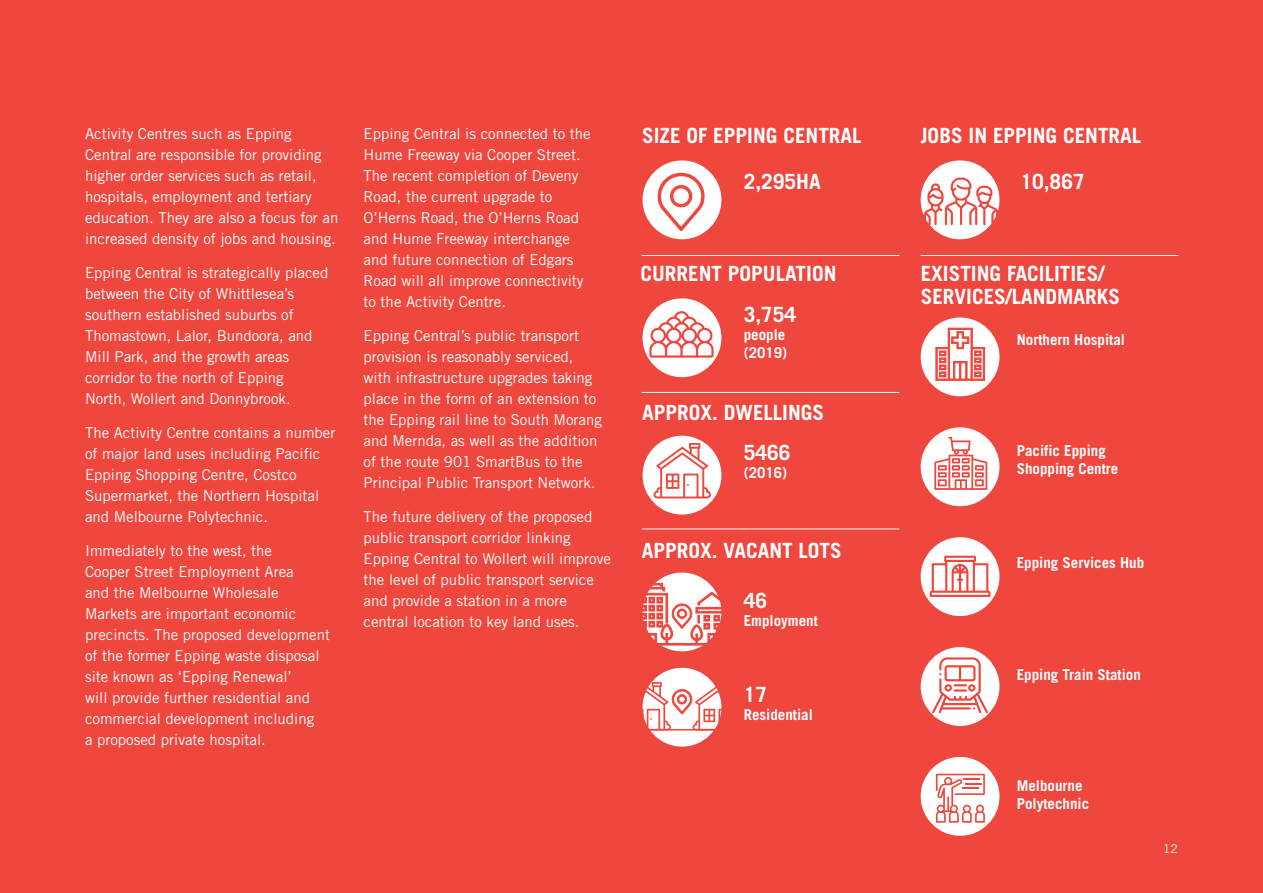
<style>
.page{position:relative;width:1263px;height:893px;background:#ef463d}
.page>*{position:absolute;margin:0;border:0;box-sizing:border-box;transform-origin:0 0}
.t1{font:700 21px/22.5px "Trade Gothic";color:#fff}
.t2{font:15px/21px "Trade Gothic";color:#fff}
.t3{font:700 15px/18px "Trade Gothic";color:#fff}
.t4{font:12px "Trade Gothic";color:#fff}
</style>
<div class="page">
<hr style="left:642px;top:255px;width:257px;height:1px;background:#fff">
<hr style="left:642px;top:529px;width:257px;height:1px;background:#fff">
<hr style="left:642px;top:392px;width:257px;height:1px;background:#fff">
<hr style="left:921px;top:255px;width:257px;height:1px;background:#fff">
<div style="left:643px;top:160px;width:78px;height:79px;background:#fff;border-radius:50%"></div>
<svg style="left:656px;top:173px;width:49px;height:58px"></svg>
<div style="left:643px;top:298px;width:78px;height:79px;background:#fff;border-radius:50%"></div>
<div style="left:643px;top:436px;width:78px;height:79px;background:#fff;border-radius:50%"></div>
<div style="left:643px;top:573px;width:78px;height:78px;background:#fff;border-radius:50%"></div>
<div style="left:643px;top:668px;width:78px;height:79px;background:#fff;border-radius:50%"></div>
<div style="left:921px;top:317px;width:78px;height:79px;background:#fff;border-radius:50%"></div>
<div style="left:921px;top:427px;width:78px;height:79px;background:#fff;border-radius:50%"></div>
<div style="left:921px;top:537px;width:78px;height:79px;background:#fff;border-radius:50%"></div>
<div style="left:921px;top:647px;width:78px;height:79px;background:#fff;border-radius:50%"></div>
<div style="left:921px;top:757px;width:78px;height:79px;background:#fff;border-radius:50%"></div>
<div style="left:921px;top:160px;width:78px;height:79px;background:#fff;border-radius:50%"></div>
<svg style="left:936px;top:774px;width:49px;height:49px"></svg>
<svg style="left:932px;top:657px;width:56px;height:56px"></svg>
<svg style="left:935px;top:328px;width:50px;height:53px"></svg>
<svg style="left:649px;top:311px;width:65px;height:47px"></svg>
<svg style="left:653px;top:443px;width:58px;height:55px"></svg>
<svg style="left:934px;top:437px;width:53px;height:53px"></svg>
<svg style="left:930px;top:556px;width:60px;height:41px"></svg>
<svg style="left:924px;top:178px;width:74px;height:47px"></svg>
<svg style="left:642px;top:583px;width:80px;height:62px"></svg>
<svg style="left:642px;top:682px;width:80px;height:47px"></svg>
<hr style="left:636px;top:729px;width:92px;height:1px;background:#ef463d">
<p class="t2" style="left:85px;top:123px;width:255px">Activity Centres such as Epping Central are responsible for providing higher order services such as retail, hospitals, employment and tertiary education. They are also a focus for an increased density of jobs and housing.</p>
<p class="t2" style="left:85px;top:262px;width:245px">Epping Central is strategically placed between the City of Whittlesea’s southern established suburbs of Thomastown, Lalor, Bundoora, and Mill Park, and the growth areas corridor to the north of Epping North, Wollert and Donnybrook.</p>
<p class="t2" style="left:85px;top:422px;width:252px">The Activity Centre contains a number of major land uses including Pacific Epping Shopping Centre, Costco Supermarket, the Northern Hospital and Melbourne Polytechnic.</p>
<p class="t2" style="left:85px;top:539px;width:246px">Immediately to the west, the<br>Cooper Street Employment Area<br>and the Melbourne Wholesale<br>Markets are important economic precincts. The proposed development of the former Epping waste disposal site known as ‘Epping Renewal’<br>will provide further residential and commercial development including<br>a proposed private hospital.</p>
<p class="t2" style="left:364px;top:123px;width:229px">Epping Central is connected to the<br>Hume Freeway via Cooper Street.<br>The recent completion of Deveny<br>Road, the current upgrade to<br>O’Herns Road, the O’Herns Road and Hume Freeway interchange and future connection of Edgars<br>Road will all improve connectivity to the Activity Centre.</p>
<p class="t2" style="left:364px;top:325px;width:240px">Epping Central’s public transport provision is reasonably serviced, with infrastructure upgrades taking place in the form of an extension to the Epping rail line to South Morang and Mernda, as well as the addition of the route 901 SmartBus to the Principal Public Transport Network.</p>
<p class="t2" style="left:364px;top:506px;width:249px">The future delivery of the proposed public transport corridor linking Epping Central to Wollert will improve the level of public transport service and provide a station in a more central location to key land uses.</p>
<h1 class="t1" style="left:642px;top:124px;width:221px">SIZE OF EPPING CENTRAL</h1>
<h1 class="t1" style="left:921px;top:124px;width:222px">JOBS IN EPPING CENTRAL</h1>
<h1 class="t1" style="left:744px;top:170px;width:79px">2,295HA</h1>
<h1 class="t1" style="left:1020px;top:170px;width:66px">10,867</h1>
<h1 class="t1" style="left:640px;top:262px;width:198px">CURRENT POPULATION</h1>
<h1 class="t1" style="left:744px;top:303px;width:54px">3,754</h1>
<p class="t3" style="left:744px;top:326px;width:45px">people (2019)</p>
<h1 class="t1" style="left:642px;top:401px;width:184px">APPROX. DWELLINGS</h1>
<h1 class="t1" style="left:744px;top:441px;width:48px">5466</h1>
<p class="t3" style="left:744px;top:463px;width:45px">(2016)</p>
<h1 class="t1" style="left:642px;top:539px;width:202px">APPROX. VACANT LOTS</h1>
<h1 class="t1" style="left:744px;top:589px;width:25px">46</h1>
<p class="t3" style="left:744px;top:611px;width:76px">Employment</p>
<h1 class="t1" style="left:744px;top:682px;width:25px">17</h1>
<p class="t3" style="left:744px;top:705px;width:71px">Residential</p>
<h1 class="t1" style="left:921px;top:262px;width:201px">EXISTING FACILITIES/<br>SERVICES/LANDMARKS</h1>
<p class="t3" style="left:1017px;top:330px;width:110px">Northern Hospital</p>
<p class="t3" style="left:1017px;top:442px;width:103px">Pacific Epping<br>Shopping Centre</p>
<p class="t3" style="left:1017px;top:553px;width:129px">Epping Services Hub</p>
<p class="t3" style="left:1017px;top:665px;width:126px">Epping Train Station</p>
<p class="t3" style="left:1017px;top:776px;width:74px">Melbourne<br>Polytechnic</p>
<p class="t4" style="left:1163px;top:842px;width:16px">12</p>
</div>
